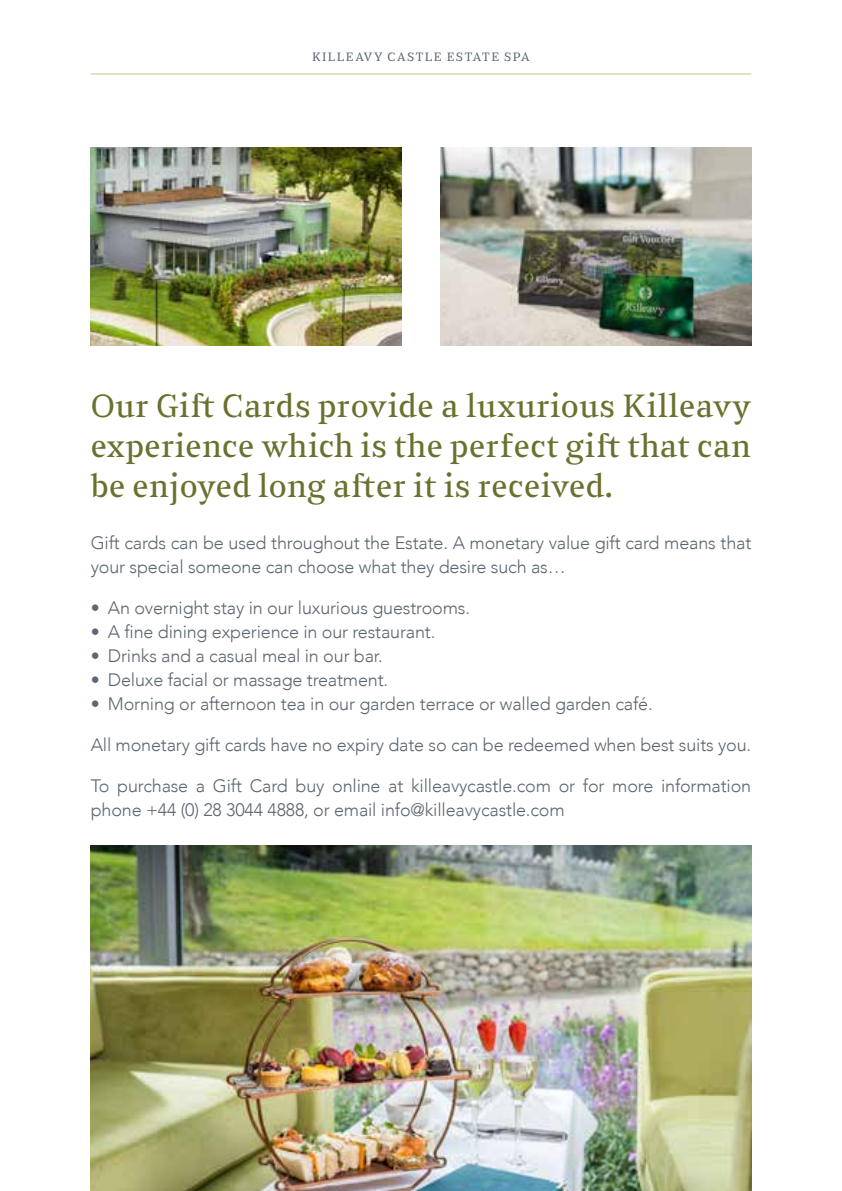
<style>
.page{position:relative;width:842px;height:1191px;background:#fff}
.page>*{position:absolute;margin:0;border:0;box-sizing:border-box;transform-origin:0 0}
.t1{font:300 32px/40px "Sabre";letter-spacing:.01em;color:#6c702e;text-align:justify}
.t2{font:300 18px/24px "Avenir";letter-spacing:-.01em;color:#5b6670}
.t3{font:300 12px "Sabre";letter-spacing:.1em;color:#5b6670}
</style>
<div class="page">
<hr style="left:91px;top:74px;width:660px;height:1px;background:#c0ca80">
<img style="left:441px;top:147px;width:310px;height:199px">
<img style="left:91px;top:845px;width:660px;height:346px">
<img style="left:91px;top:147px;width:310px;height:199px">
<p class="t3" style="left:312px;top:49px;width:219px">KILLEAVY CASTLE ESTATE SPA</p>
<h1 class="t1" style="left:91px;top:386px;width:662px">Our Gift Cards provide a luxurious Killeavy experience which is the perfect gift that can be enjoyed long after it is received.</h1>
<p class="t2" style="left:91px;top:531px;width:662px">Gift cards can be used throughout the Estate. A monetary value gift card means that your special someone can choose what they desire such as…</p>
<p class="t2" style="left:91px;top:596px;width:381px">• An overnight stay in our luxurious guestrooms.</p>
<p class="t2" style="left:91px;top:620px;width:346px">• A fine dining experience in our restaurant.</p>
<p class="t2" style="left:91px;top:644px;width:294px">• Drinks and a casual meal in our bar.</p>
<p class="t2" style="left:91px;top:668px;width:299px">• Deluxe facial or massage treatment.</p>
<p class="t2" style="left:91px;top:692px;width:563px">• Morning or afternoon tea in our garden terrace or walled garden café.</p>
<p class="t2" style="left:91px;top:733px;width:662px">All monetary gift cards have no expiry date so can be redeemed when best suits you.</p>
<p class="t2" style="left:91px;top:774px;width:662px">To purchase a Gift Card buy online at killeavycastle.com or for more information phone +44 (0) 28 3044 4888, or email info@killeavycastle.com</p>
</div>
